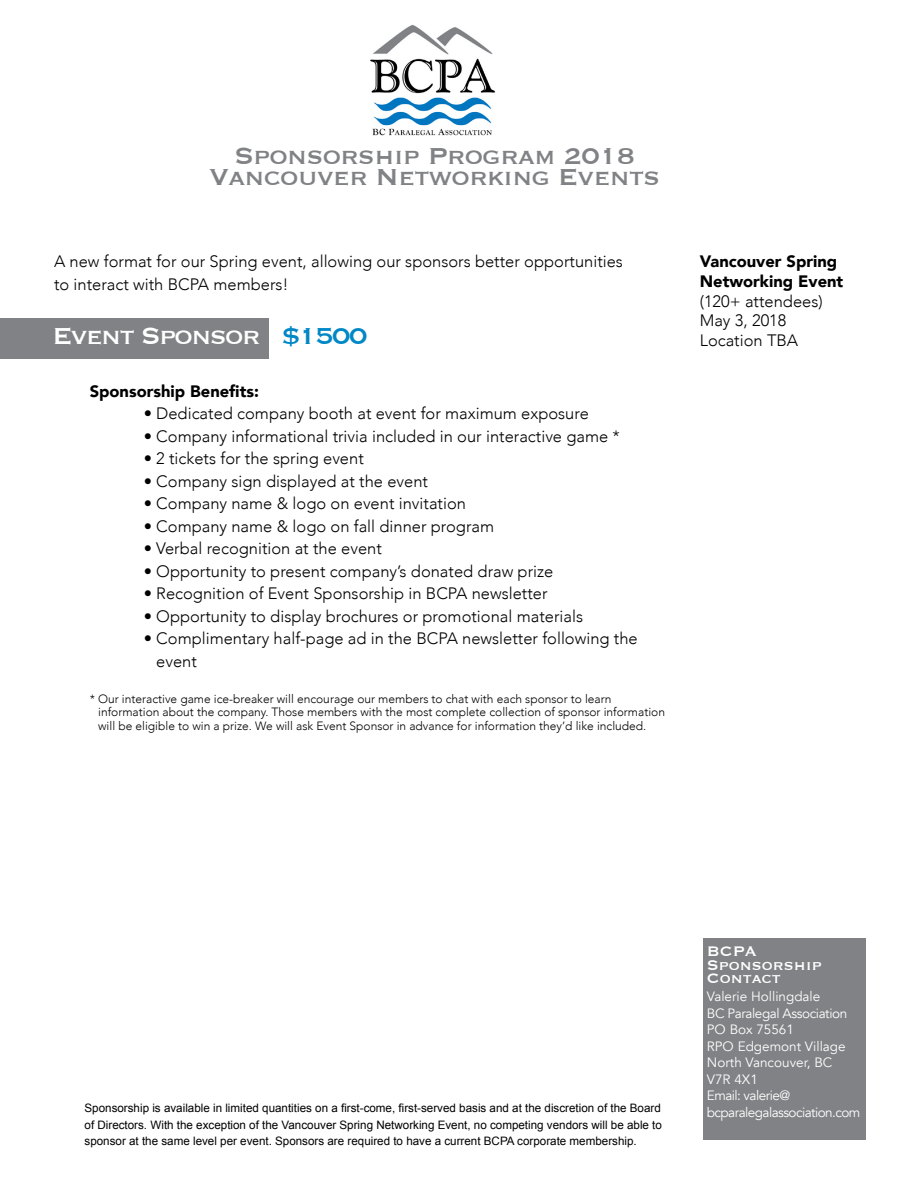
<style>
.page{position:relative;width:918px;height:1188px;background:#fff}
.page>*{position:absolute;margin:0;border:0;box-sizing:border-box;transform-origin:0 0}
.t1{font:30px "Copperplate";letter-spacing:-.02em;color:#808285}
.t2{font:30px "Copperplate";letter-spacing:-.05em;color:#fff}
.t3{font:18px/13.5px "Copperplate";color:#fff}
.t4{font:300 16.5px/22.5px "Avenir";color:#000}
.t5{font:900 16.5px "Avenir";color:#000}
.t6{font:13.5px/16.5px "Avenir";letter-spacing:-.03em;color:#fff}
.t7{font:300 12px/13.5px "Avenir";color:#000}
.t8{font:11.7px/16.5px "Arial";color:#000;text-align:justify}
.s1{color:#0087c6}
</style>
<div class="page">
<img style="left:370px;top:24px;width:125px;height:112px">
<div style="left:703px;top:939px;width:163px;height:201px;background:#808285"></div>
<div style="left:0;top:318px;width:269px;height:40px;background:#808285"></div>
<h1 class="t1" style="left:234px;top:136px;width:403px">Sponsorship Program 2018</h1>
<h1 class="t1" style="left:209px;top:157px;width:453px">Vancouver Networking Events</h1>
<p class="t4" style="left:54px;top:250px;width:571px">A new format for our Spring event, allowing our sponsors better opportunities</p>
<p class="t4" style="left:54px;top:273px;width:236px">to interact with BCPA members!</p>
<p class="t2" style="left:52px;top:316px;width:316px">Event Sponsor <span class="s1">$1500</span></p>
<p class="t5" style="left:90px;top:377px;width:171px">Sponsorship Benefits:</p>
<p class="t4" style="left:144px;top:402px;width:447px">• Dedicated company booth at event for maximum exposure</p>
<p class="t4" style="left:144px;top:425px;width:478px">• Company informational trivia included in our interactive game *</p>
<p class="t4" style="left:144px;top:447px;width:222px">• 2 tickets for the spring event</p>
<p class="t4" style="left:144px;top:470px;width:286px">• Company sign displayed at the event</p>
<p class="t4" style="left:144px;top:492px;width:324px">• Company name &amp; logo on event invitation</p>
<p class="t4" style="left:144px;top:515px;width:352px">• Company name &amp; logo on fall dinner program</p>
<p class="t4" style="left:144px;top:537px;width:240px">• Verbal recognition at the event</p>
<p class="t4" style="left:144px;top:560px;width:411px">• Opportunity to present company’s donated draw prize</p>
<p class="t4" style="left:144px;top:582px;width:405px">• Recognition of Event Sponsorship in BCPA newsletter</p>
<p class="t4" style="left:144px;top:605px;width:441px">• Opportunity to display brochures or promotional materials</p>
<p class="t4" style="left:156px;top:627px;width:483px;text-indent:-13px">• Complimentary half-page ad in the BCPA newsletter following the event</p>
<p class="t7" style="left:98px;top:692px;width:568px;text-indent:-8px">* Our interactive game ice-breaker will encourage our members to chat with each sponsor to learn information about the company. Those members with the most complete collection of sponsor information will be eligible to win a prize. We will ask Event Sponsor in advance for information they’d like included.</p>
<p class="t5" style="left:700px;top:247px;width:139px">Vancouver Spring</p>
<p class="t5" style="left:700px;top:267px;width:145px">Networking Event</p>
<p class="t4" style="left:700px;top:290px;width:124px">(120+ attendees)</p>
<p class="t4" style="left:700px;top:310px;width:88px">May 3, 2018</p>
<p class="t4" style="left:700px;top:329px;width:100px">Location TBA</p>
<p class="t8" style="left:85px;top:1100px;width:579px">Sponsorship is available in limited quantities on a first-come, first-served basis and at the discretion of the Board of Directors. With the exception of the Vancouver Spring Networking Event, no competing vendors will be able to sponsor at the same level per event. Sponsors are required to have a current BCPA corporate membership.</p>
<p class="t3" style="left:707px;top:943px;width:117px">BCPA<br>Sponsorship<br>Contact</p>
<p class="t6" style="left:707px;top:988px;width:155px">Valerie Hollingdale<br>BC Paralegal Association<br>PO Box 75561<br>RPO Edgemont Village<br>North Vancouver, BC<br>V7R 4X1<br>Email: valerie@ bcparalegalassociation.com</p>
</div>
